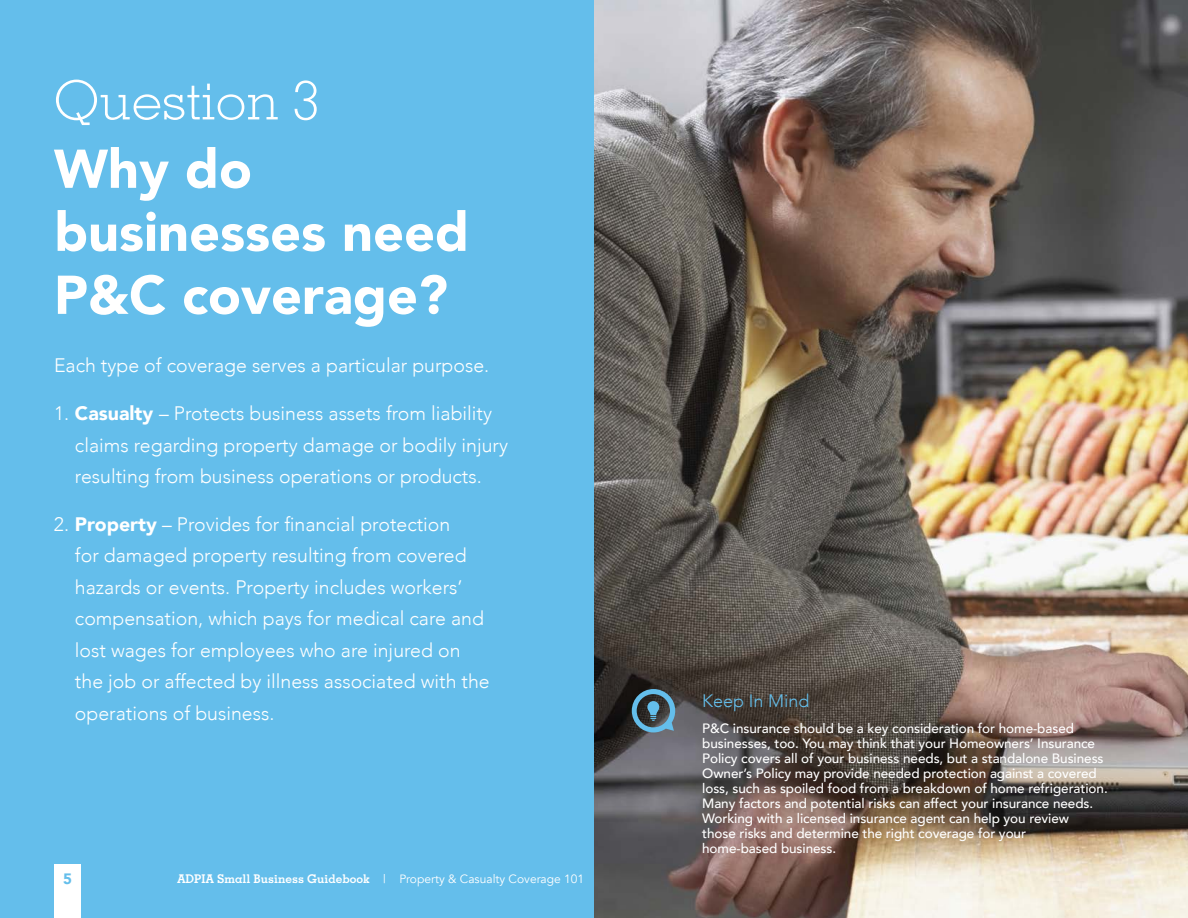
<style>
.page{position:relative;width:1188px;height:918px;background:#fff}
.page>*{position:absolute;margin:0;border:0;box-sizing:border-box;transform-origin:0 0}
.PART_PAGE_-_Title{font:900 54px/63px "Avenir";color:#fff}
.PART_PAGE_-_Number{font:300 54px "Memphis LT Std";color:#fff}
.SECTION_PAGE_-_Intro{font:300 19.5px/31.5px "Avenir";color:#fff}
.CONTENT_PAGE_-_Body{font:300 18px "Avenir";color:#64beeb}
.t1{font:900 15px "Avenir";color:#64beeb}
.CONTENT_PAGE_-_Body-2{font:500 13.5px/15px "Avenir";letter-spacing:-.005em;color:#fff}
.t2{font:12px "Avenir";color:#fff}
.s1{font-weight:900}
.s2{font-family:"Memphis LT Std";font-weight:700}
</style>
<div class="page">
<div style="left:0;top:0;width:594px;height:918px;background:#64beeb"></div>
<img style="left:594px;top:0;width:594px;height:918px">
<div style="left:54px;top:864px;width:27px;height:54px;background:#fff"></div>
<svg style="left:632px;top:689px;width:43px;height:43px;background:#496d7e"></svg>
<p class="PART_PAGE_-_Number" style="left:54px;top:67px;width:267px">Question 3</p>
<p class="PART_PAGE_-_Title" style="left:54px;top:136px;width:417px">Why do businesses need<br>P&amp;C coverage?</p>
<p class="SECTION_PAGE_-_Intro" style="left:54px;top:350px;width:437px">Each type of coverage serves a particular purpose.</p>
<p class="SECTION_PAGE_-_Intro" style="left:75px;top:398px;width:435px;text-indent:-21px">1. <span class="s1">Casualty</span> – Protects business assets from liability claims regarding property damage or bodily injury resulting from business operations or products.</p>
<p class="SECTION_PAGE_-_Intro" style="left:75px;top:508px;width:416px;text-indent:-21px">2. <span class="s1">Property</span> – Provides for financial protection<br>for damaged property resulting from covered hazards or events. Property includes workers’ compensation, which pays for medical care and lost wages for employees who are injured on the job or affected by illness associated with the operations of business.</p>
<p class="t1" style="left:63px;top:866px;width:10px">5</p>
<p class="t2" style="left:177px;top:872px;width:409px"><span class="s2">ADPIA Small Business Guidebook</span> | Property &amp; Casualty Coverage 101</p>
<p class="CONTENT_PAGE_-_Body" style="left:702px;top:690px;width:109px">Keep In Mind</p>
<p class="CONTENT_PAGE_-_Body-2" style="left:702px;top:720px;width:407px">P&amp;C insurance should be a key consideration for home-based businesses, too. You may think that your Homeowners’ Insurance Policy covers all of your business needs, but a standalone Business Owner’s Policy may provide needed protection against a covered loss, such as spoiled food from a breakdown of home refrigeration.<br>Many factors and potential risks can affect your insurance needs.<br>Working with a licensed insurance agent can help you review<br>those risks and determine the right coverage for your<br>home-based business.</p>
</div>
